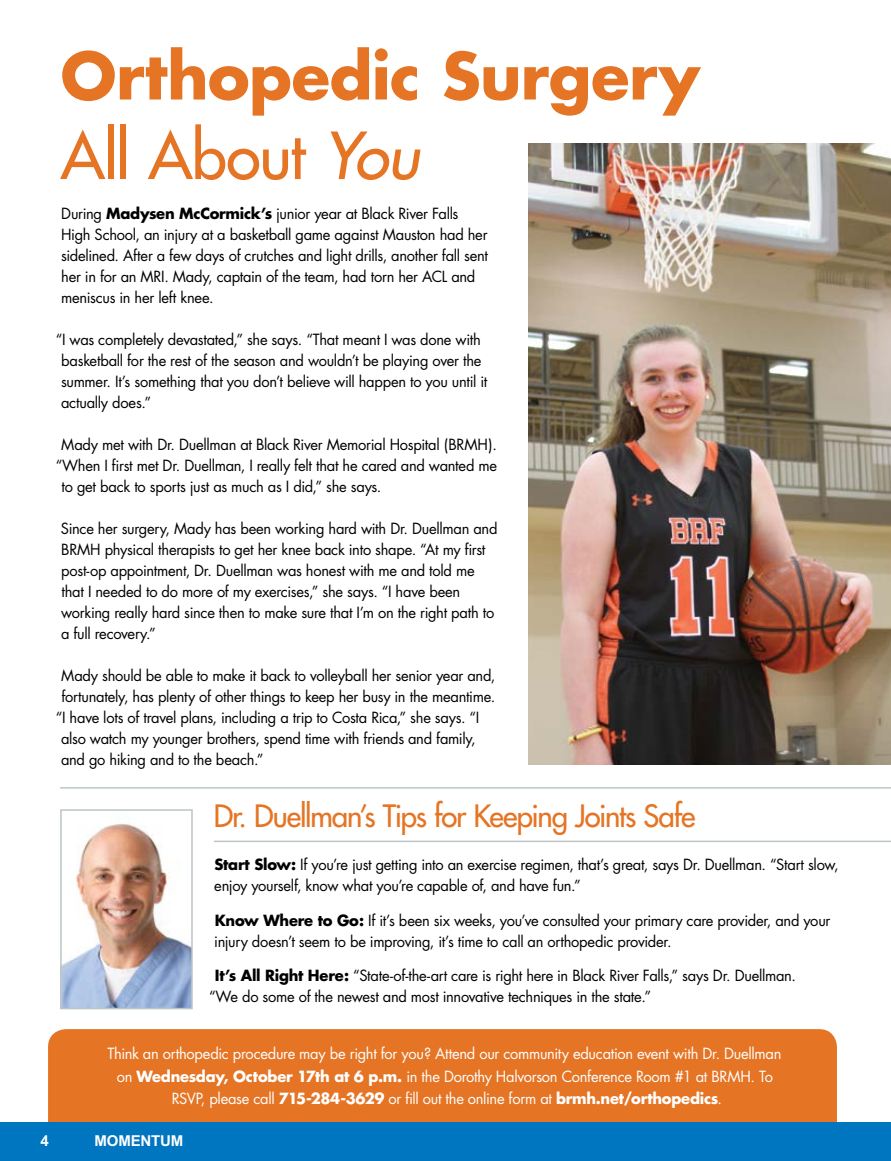
<style>
.page{position:relative;width:891px;height:1161px;background:#fff}
.page>*{position:absolute;margin:0;border:0;box-sizing:border-box;transform-origin:0 0}
.t1{font:700 63px/79.5px "Futura";letter-spacing:-.01em;color:#e57424}
.t2{font:30px "Futura";letter-spacing:-.04em;color:#e57424}
.t3{font:15px/21px "Futura";letter-spacing:-.02em;color:#000}
.t4{font:15px/22.5px "Futura";letter-spacing:-.02em;color:#fff;text-align:center}
.t5{font:700 15px "Arial";letter-spacing:-.01em;color:#fff}
.s1{font-weight:400}
.s2{font-weight:400;font-style:italic}
.s3{font-weight:700}
</style>
<div class="page">
<div style="left:48px;top:1029px;width:789px;height:94px;background:#e57424"></div>
<img style="left:528px;top:143px;width:363px;height:621px">
<div style="left:0;top:1123px;width:891px;height:38px;background:#0076c0"></div>
<img style="left:63px;top:823px;width:127px;height:183px">
<div style="left:60px;top:809px;width:133px;height:200px;border:2px solid #bbc6c4"></div>
<hr style="left:60px;top:787px;width:831px;height:2px;background:#bbc6c4">
<hr style="left:214px;top:841px;width:677px;height:1px;background:#bbc6c4">
<h1 class="t1" style="left:61px;top:35px;width:641px">Orthopedic Surgery<br><span class="s1">All About</span> <span class="s2">You</span></h1>
<p class="t3" style="left:61px;top:204px;width:429px">During <span class="s3">Madysen McCormick’s</span> junior year at Black River Falls High School, an injury at a basketball game against Mauston had her sidelined. After a few days of crutches and light drills, another fall sent her in for an MRI. Mady, captain of the team, had torn her ACL and meniscus in her left knee.</p>
<p class="t3" style="left:61px;top:330px;width:428px;text-indent:-5px">“I was completely devastated,” she says. “That meant I was done with basketball for the rest of the season and wouldn’t be playing over the summer. It’s something that you don’t believe will happen to you until it actually does.”</p>
<p class="t3" style="left:61px;top:435px;width:437px">Mady met with Dr. Duellman at Black River Memorial Hospital (BRMH).</p>
<p class="t3" style="left:56px;top:456px;width:443px">“When I first met Dr. Duellman, I really felt that he cared and wanted me</p>
<p class="t3" style="left:62px;top:477px;width:321px">to get back to sports just as much as I did,” she says.</p>
<p class="t3" style="left:61px;top:519px;width:438px">Since her surgery, Mady has been working hard with Dr. Duellman and BRMH physical therapists to get her knee back into shape. “At my first post-op appointment, Dr. Duellman was honest with me and told me that I needed to do more of my exercises,” she says. “I have been working really hard since then to make sure that I’m on the right path to a full recovery.”</p>
<p class="t3" style="left:61px;top:666px;width:436px">Mady should be able to make it back to volleyball her senior year and,</p>
<p class="t3" style="left:61px;top:687px;width:435px">fortunately, has plenty of other things to keep her busy in the meantime.</p>
<p class="t3" style="left:56px;top:708px;width:425px">“I have lots of travel plans, including a trip to Costa Rica,” she says. “I</p>
<p class="t3" style="left:61px;top:729px;width:416px">also watch my younger brothers, spend time with friends and family,</p>
<p class="t3" style="left:61px;top:750px;width:204px">and go hiking and to the beach.”</p>
<h2 class="t2" style="left:214px;top:797px;width:483px">Dr. Duellman’s Tips for Keeping Joints Safe</h2>
<p class="t3" style="left:214px;top:854px;width:626px"><span class="s3">Start Slow:</span> If you’re just getting into an exercise regimen, that’s great, says Dr. Duellman. “Start slow, enjoy yourself, know what you’re capable of, and have fun.”</p>
<p class="t3" style="left:214px;top:910px;width:618px"><span class="s3">Know Where to Go:</span> If it’s been six weeks, you’ve consulted your primary care provider, and your injury doesn’t seem to be improving, it’s time to call an orthopedic provider.</p>
<p class="t3" style="left:209px;top:965px;width:588px;text-indent:6px"><span class="s3">It’s All Right Here:</span> “State-of-the-art care is right here in Black River Falls,” says Dr. Duellman. “We do some of the newest and most innovative techniques in the state.”</p>
<p class="t4" style="left:107px;top:1043px;width:676px">Think an orthopedic procedure may be right for you? Attend our community education event with Dr. Duellman on <span class="s3">Wednesday, October 17th at 6 p.m.</span> in the Dorothy Halvorson Conference Room #1 at BRMH. To<br>RSVP, please call <span class="s3">715-284-3629</span> or fill out the online form at <span class="s3">brmh.net/orthopedics</span>.</p>
<p class="t5" style="left:40px;top:1132px;width:10px">4</p>
<p class="t5" style="left:94px;top:1132px;width:90px">MOMENTUM</p>
</div>
